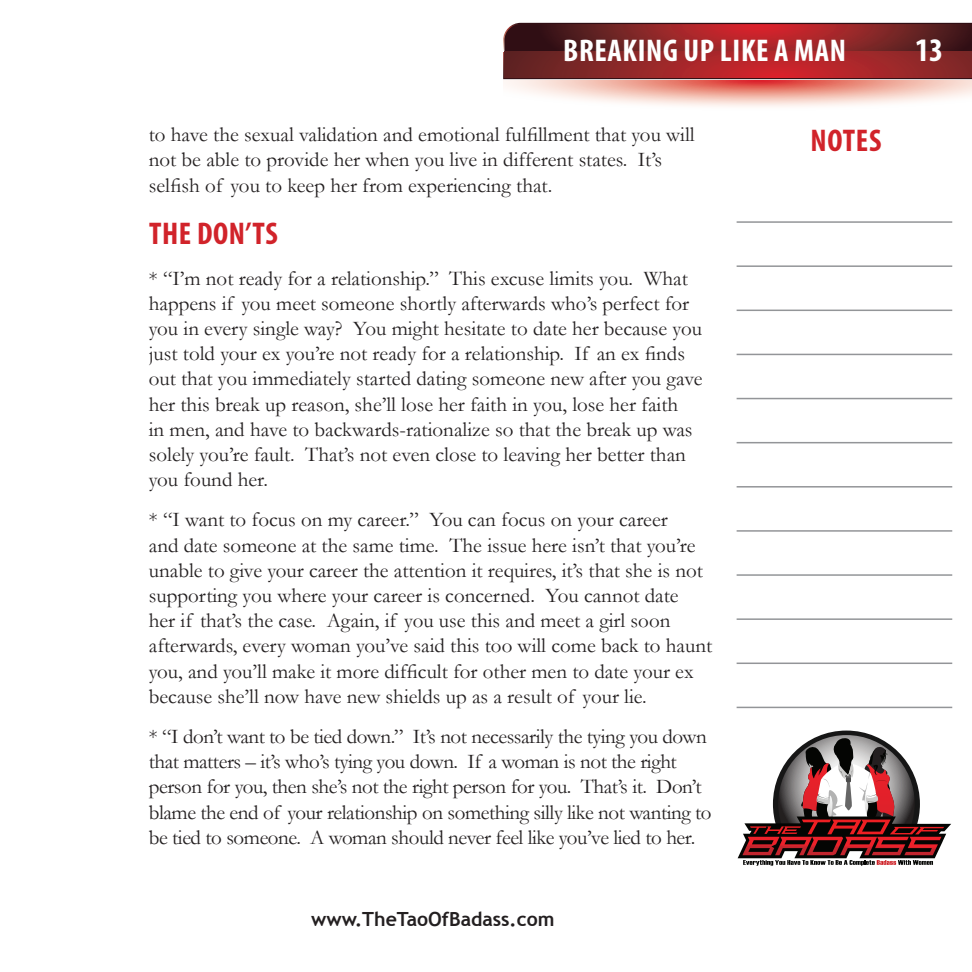
<style>
.page{position:relative;width:972px;height:972px;background:#fff}
.page>*{position:absolute;margin:0;border:0;box-sizing:border-box;transform-origin:0 0}
.t1{font:700 condensed 33px "Myriad Pro";color:#fff}
.t2{font:700 condensed 31.5px "Myriad Pro";letter-spacing:.02em;color:#fff}
.t3{font:700 condensed 31.5px "Myriad Pro";letter-spacing:.02em;color:#d1232a}
.t4{font:21px/25.2px "Garamond";color:#231f20}
.t5{font:21px/25.2px "Garamond";letter-spacing:-.02em;color:#231f20}
.t6{font:700 19.5px "Trebuchet MS";color:#231f20}
</style>
<div class="page">
<svg style="left:738px;top:731px;width:213px;height:135px"></svg>
<hr style="left:737px;top:221px;width:215px;height:2px;background:#939598">
<hr style="left:737px;top:398px;width:215px;height:1px;background:#939598">
<hr style="left:737px;top:574px;width:215px;height:2px;background:#939598">
<hr style="left:737px;top:265px;width:215px;height:2px;background:#939598">
<hr style="left:737px;top:442px;width:215px;height:1px;background:#939598">
<hr style="left:737px;top:618px;width:215px;height:2px;background:#939598">
<hr style="left:737px;top:310px;width:215px;height:1px;background:#939598">
<hr style="left:737px;top:486px;width:215px;height:2px;background:#939598">
<hr style="left:737px;top:663px;width:215px;height:1px;background:#939598">
<hr style="left:737px;top:354px;width:215px;height:1px;background:#939598">
<hr style="left:737px;top:530px;width:215px;height:2px;background:#939598">
<hr style="left:737px;top:707px;width:215px;height:1px;background:#939598">
<svg style="left:504px;top:80px;width:468px;height:27px"></svg>
<svg style="left:503px;top:23px;width:469px;height:56px;background:#792124"></svg>
<svg style="left:504px;top:51px;width:468px;height:27px;background:#992628"></svg>
<h2 class="t2" style="left:563px;top:31px;width:284px">BREAKING UP LIKE A MAN</h2>
<p class="t4" style="left:149px;top:122px;width:547px">to have the sexual validation and emotional fulfillment that you will not be able to provide her when you live in different states. It’s selfish of you to keep her from experiencing that.</p>
<h2 class="t3" style="left:149px;top:214px;width:130px">THE DON’TS</h2>
<p class="t4" style="left:149px;top:265px;width:555px">* “I’m not ready for a relationship.” This excuse limits you. What happens if you meet someone shortly afterwards who’s perfect for you in every single way? You might hesitate to date her because you just told your ex you’re not ready for a relationship. If an ex finds out that you immediately started dating someone new after you gave her this break up reason, she’ll lose her faith in you, lose her faith<br>in men, and have to backwards-rationalize so that the break up was solely you’re fault. That’s not even close to leaving her better than you found her.</p>
<p class="t4" style="left:149px;top:507px;width:565px">* “I want to focus on my career.” You can focus on your career<br>and date someone at the same time. The issue here isn’t that you’re unable to give your career the attention it requires, it’s that she is not supporting you where your career is concerned. You cannot date<br>her if that’s the case. Again, if you use this and meet a girl soon afterwards, every woman you’ve said this too will come back to haunt you, and you’ll make it more difficult for other men to date your ex because she’ll now have new shields up as a result of your lie.</p>
<p class="t5" style="left:149px;top:723px;width:564px">* “I don’t want to be tied down.” It’s not necessarily the tying you down that matters – it’s who’s tying you down. If a woman is not the right person for you, then she’s not the right person for you. That’s it. Don’t blame the end of your relationship on something silly like not wanting to be tied to someone. A woman should never feel like you’ve lied to her.</p>
<p class="t6" style="left:311px;top:906px;width:245px">www.TheTaoOfBadass.com</p>
<h2 class="t3" style="left:811px;top:121px;width:72px">NOTES</h2>
<h1 class="t1" style="left:915px;top:29px;width:30px">13</h1>
</div>
